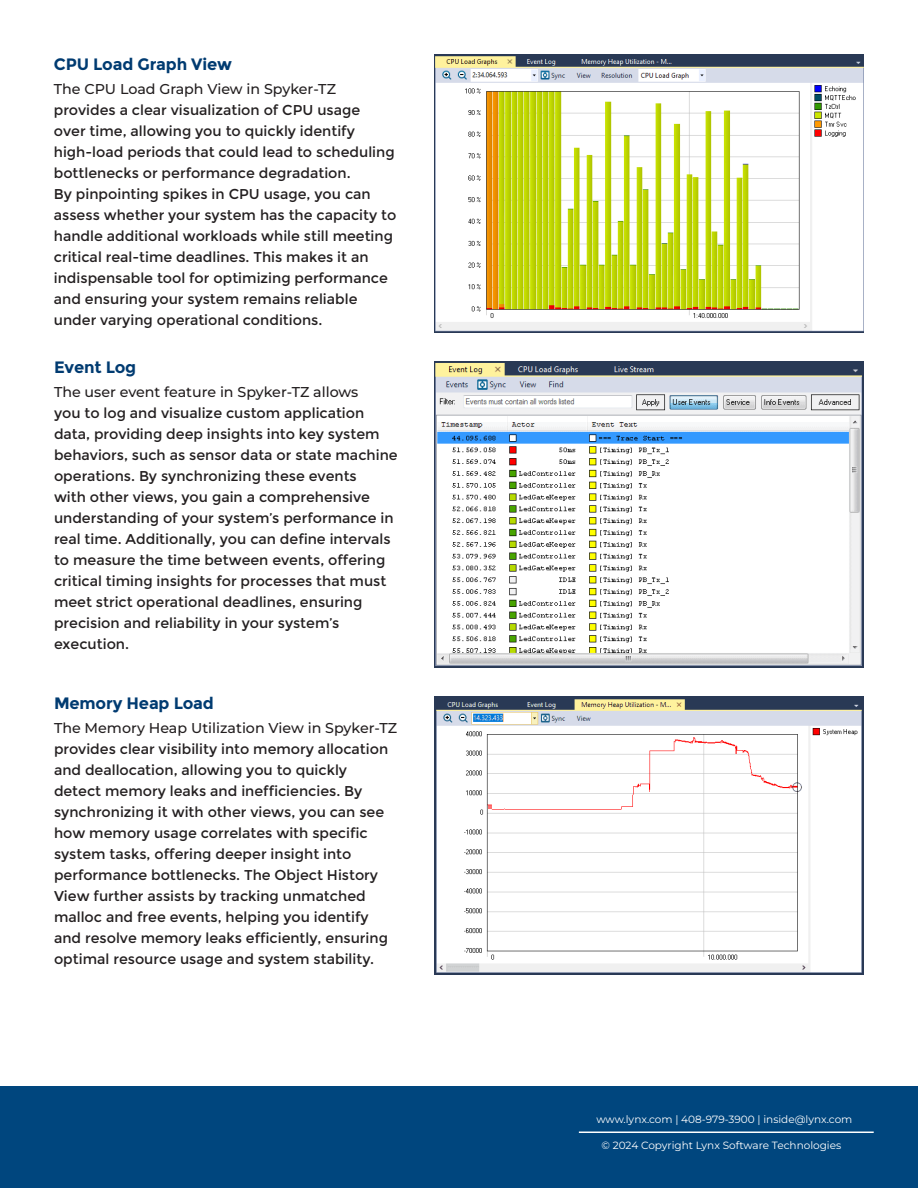
<style>
.page{position:relative;width:918px;height:1188px;background:#fff}
.page>*{position:absolute;margin:0;border:0;box-sizing:border-box;transform-origin:0 0}
.Body{font:700 16.5px "Montserrat";letter-spacing:-.01em;color:#003b71}
.Body-2{font:14.25px/21px "Montserrat";color:#231f20}
.t1{font:100 10.5px "Montserrat";color:#fff}
.s1{font-weight:100}
</style>
<div class="page">
<div style="left:0;top:1086px;width:918px;height:102px;background:#00467e"></div>
<hr style="left:579px;top:1132px;width:295px;height:1px;background:#fff">
<img style="left:434px;top:54px;width:430px;height:279px">
<img style="left:434px;top:362px;width:430px;height:306px">
<img style="left:434px;top:696px;width:430px;height:279px">
<p class="Body" style="left:54px;top:54px;width:180px">CPU Load Graph View</p>
<p class="Body-2" style="left:54px;top:79px;width:344px"><span class="s1">The CPU Load Graph View in Spyker-TZ </span>provides a clear visualization of CPU usage<br>over time, allowing you to quickly identify high-load periods that could lead to scheduling bottlenecks or performance degradation.<br>By pinpointing spikes in CPU usage, you can assess whether your system has the capacity to handle additional workloads while still meeting critical real-time deadlines. This makes it an indispensable tool for optimizing performance and ensuring your system remains reliable under varying operational conditions.</p>
<p class="Body" style="left:54px;top:358px;width:84px">Event Log</p>
<p class="Body-2" style="left:54px;top:382px;width:345px"><span class="s1">The user event feature in Spyker-TZ allows<br></span>you to log and visualize custom application data, providing deep insights into key system behaviors, such as sensor data or state machine operations. By synchronizing these events<br>with other views, you gain a comprehensive understanding of your system’s performance in real time. Additionally, you can define intervals to measure the time between events, offering critical timing insights for processes that must meet strict operational deadlines, ensuring precision and reliability in your system’s execution.</p>
<p class="Body" style="left:54px;top:693px;width:161px">Memory Heap Load</p>
<p class="Body-2" style="left:54px;top:718px;width:345px"><span class="s1">The Memory Heap Utilization View in Spyker-TZ </span>provides clear visibility into memory allocation and deallocation, allowing you to quickly detect memory leaks and inefficiencies. By synchronizing it with other views, you can see how memory usage correlates with specific system tasks, offering deeper insight into performance bottlenecks. The Object History View further assists by tracking unmatched malloc and free events, helping you identify and resolve memory leaks efficiently, ensuring optimal resource usage and system stability.</p>
<p class="t1" style="left:596px;top:1113px;width:258px">www.lynx.com | 408-979-3900 | inside@lynx.com</p>
<p class="t1" style="left:602px;top:1139px;width:241px">© 2024 Copyright Lynx Software Technologies</p>
</div>
